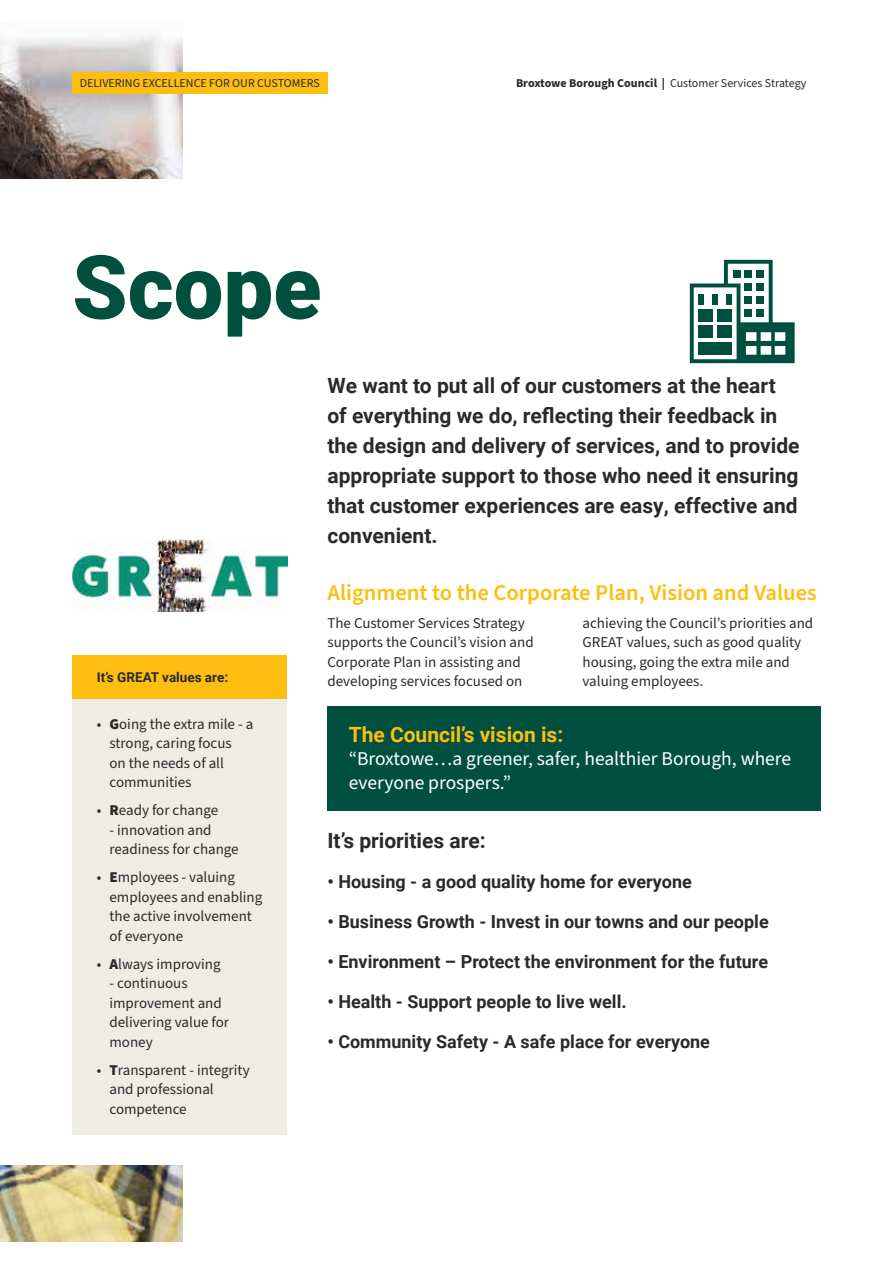
<style>
.page{position:relative;width:893px;height:1263px;background:#fff}
.page>*{position:absolute;margin:0;border:0;box-sizing:border-box;transform-origin:0 0}
.t1{font:900 88.5px "Roboto";color:#004f3f}
.t2{font:600 22.5px "Source Sans Pro";color:#febe10}
.t3{font:700 21px/30px "Roboto";color:#2a292c}
.t4{font:700 21px "Roboto";color:#febe10}
.t5{font:19.5px/24px "Source Sans Pro";color:#fff}
.t6{font:700 18px "Roboto";color:#2a292c}
.t7{font:15px/19.5px "Source Sans Pro";color:#2a292c}
.t8{font:700 13.5px "Roboto";color:#2a292c}
.t9{font:12px "Source Sans Pro";color:#2a292c}
.s1{font-weight:700}
.s2{font-weight:900}
</style>
<div class="page">
<img style="left:0;top:36px;width:183px;height:1206px">
<div style="left:0;top:180px;width:893px;height:985px;background:#fff"></div>
<img style="left:72px;top:539px;width:215px;height:72px">
<div style="left:327px;top:706px;width:494px;height:105px;background:#004f3f"></div>
<div style="left:72px;top:655px;width:215px;height:45px;background:#febe10"></div>
<div style="left:72px;top:699px;width:215px;height:435px;background:#efece3"></div>
<div style="left:72px;top:72px;width:255px;height:22px;background:#febe10"></div>
<svg style="left:690px;top:260px;width:105px;height:103px"></svg>
<p class="t9" style="left:80px;top:75px;width:242px">DELIVERING EXCELLENCE FOR OUR CUSTOMERS</p>
<h1 class="t1" style="left:72px;top:225px;width:251px">Scope</h1>
<p class="t9" style="left:516px;top:75px;width:292px"><span class="s1">Broxtowe Borough Council |</span> Customer Services Strategy</p>
<p class="t8" style="left:97px;top:668px;width:133px">It’s GREAT values are:</p>
<p class="t7" style="left:109px;top:715px;width:145px;text-indent:-13px">• <span class="s2">G</span>oing the extra mile - a strong, caring focus<br>on the needs of all communities</p>
<p class="t7" style="left:97px;top:801px;width:123px">• <span class="s2">R</span>eady for change</p>
<p class="t7" style="left:109px;top:821px;width:131px">- innovation and readiness for change</p>
<p class="t7" style="left:109px;top:868px;width:154px;text-indent:-13px">• <span class="s2">E</span>mployees - valuing employees and enabling the active involvement of everyone</p>
<p class="t7" style="left:97px;top:955px;width:125px">• <span class="s2">A</span>lways improving</p>
<p class="t7" style="left:109px;top:974px;width:121px">- continuous improvement and delivering value for money</p>
<p class="t7" style="left:109px;top:1061px;width:142px;text-indent:-13px">• <span class="s2">T</span>ransparent - integrity and professional competence</p>
<p class="t3" style="left:327px;top:370px;width:474px">We want to put all of our customers at the heart of everything we do, reflecting their feedback in the design and delivery of services, and to provide appropriate support to those who need it ensuring that customer experiences are easy, effective and convenient.</p>
<h2 class="t2" style="left:327px;top:577px;width:491px">Alignment to the Corporate Plan, Vision and Values</h2>
<p class="t7" style="left:327px;top:613px;width:208px">The Customer Services Strategy supports the Council’s vision and<br>Corporate Plan in assisting and developing services focused on</p>
<p class="t7" style="left:583px;top:613px;width:232px">achieving the Council’s priorities and<br>GREAT values, such as good quality housing, going the extra mile and valuing employees.</p>
<h3 class="t4" style="left:349px;top:720px;width:216px">The Council’s vision is:</h3>
<h3 class="t5" style="left:349px;top:747px;width:444px">“Broxtowe…a greener, safer, healthier Borough, where everyone prospers.”</h3>
<h3 class="t3" style="left:327px;top:825px;width:160px">It’s priorities are:</h3>
<p class="t6" style="left:327px;top:869px;width:366px">• Housing - a good quality home for everyone</p>
<p class="t6" style="left:327px;top:909px;width:443px">• Business Growth - Invest in our towns and our people</p>
<p class="t6" style="left:327px;top:949px;width:442px">• Environment – Protect the environment for the future</p>
<p class="t6" style="left:327px;top:989px;width:301px">• Health - Support people to live well.</p>
<p class="t6" style="left:327px;top:1029px;width:384px">• Community Safety - A safe place for everyone</p>
</div>
